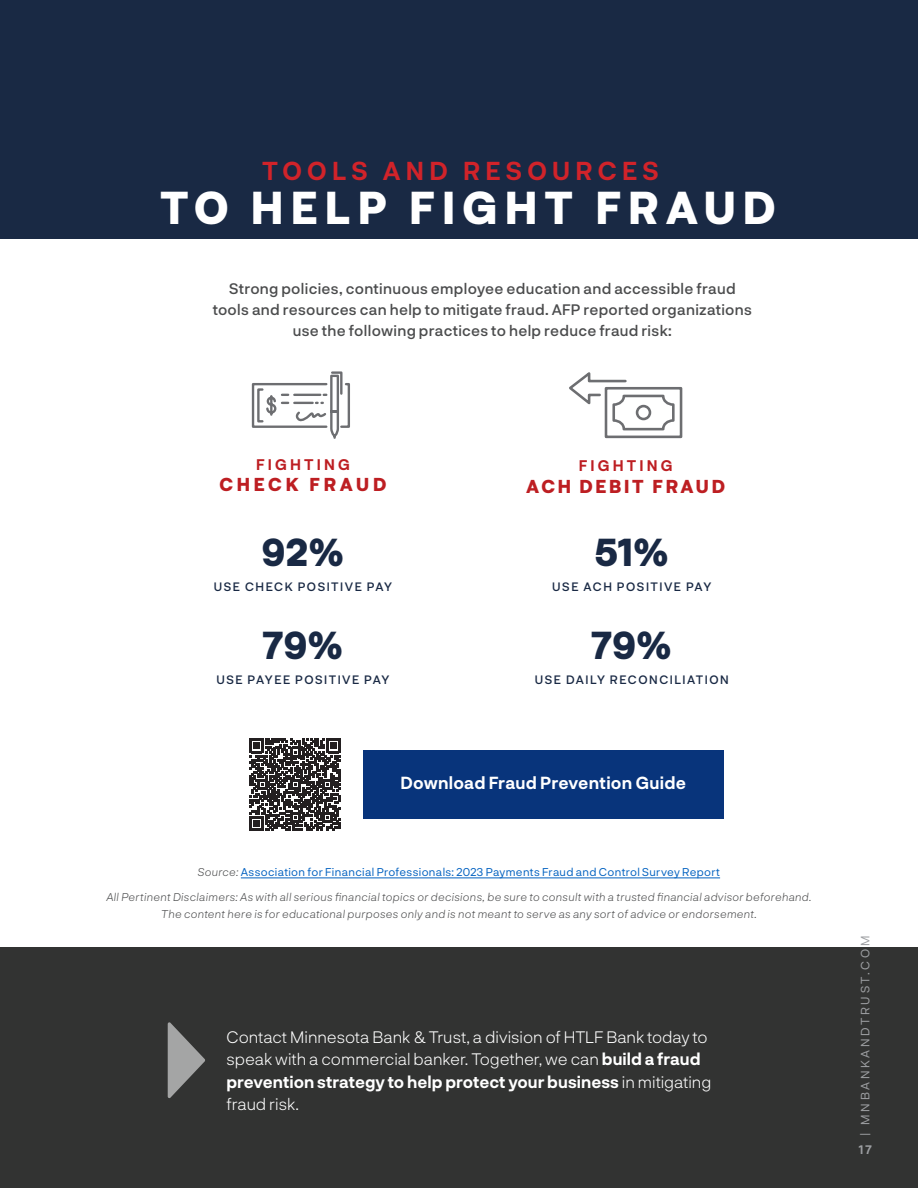
<style>
.page{position:relative;width:918px;height:1188px;background:#fff}
.page>*{position:absolute;margin:0;border:0;box-sizing:border-box;transform-origin:0 0}
.t1{font:800 44.4px "Neurial Grotesk";letter-spacing:.16em;color:#fff}
.Disclaimer_Text{font:800 37.5px "Neurial Grotesk";letter-spacing:.015em;color:#192944}
.t2{font:700 25.2px "Neurial Grotesk";letter-spacing:.21em;color:#d1232a}
.t3{font:800 18px "Neurial Grotesk";letter-spacing:.15em;color:#bd1e22}
.t4{font:800 18px "Neurial Grotesk";letter-spacing:.21em;color:#bd1e22}
.body_copy{font:700 17.1px "Neurial Grotesk";letter-spacing:.015em;color:#fff}
.body_copy-2{font:300 16.65px/22.5px "Neurial Grotesk";letter-spacing:-.005em;color:#fff}
.body_copy-3{font:500 15px/21px "Neurial Grotesk";letter-spacing:.02em;color:#4b4c4d;text-align:center}
.t5{font:700 15px "Neurial Grotesk";letter-spacing:.21em;color:#bd1e22}
.t6{font:500 12px "Neurial Grotesk";letter-spacing:.125em;color:#192944}
.t7{font:12px "Neurial Grotesk";letter-spacing:.225em;color:#9d9fa2}
.t8{font:700 12px "Neurial Grotesk";color:#9d9fa2}
.Disclaimer_Text-2{font:italic 300 11.25px/16.5px "Neurial Grotesk";letter-spacing:.03em;color:#4b4c4d;text-align:center}
.Disclaimer_Text-3{font:11.25px "Neurial Grotesk";letter-spacing:.03em;color:#0563c1}
.s1{font-weight:300;font-style:italic;color:#4b4c4d}
.s2{font-weight:700}
</style>
<div class="page">
<div style="left:363px;top:750px;width:360px;height:69px;background:#08347b"></div>
<div style="left:0;top:0;width:918px;height:239px;background:#192944"></div>
<div style="left:0;top:947px;width:918px;height:241px;background:#323332"></div>
<svg style="left:251px;top:371px;width:99px;height:68px"></svg>
<svg style="left:569px;top:372px;width:114px;height:67px"></svg>
<svg style="left:168px;top:1022px;width:37px;height:76px"></svg>
<hr style="left:241px;top:877px;width:479px;height:1px;background:#0563c1">
<svg style="left:249px;top:739px;width:92px;height:91px"></svg>
<p class="t2" style="left:262px;top:153px;width:398px">TOOLS AND RESOURCES</p>
<p class="t1" style="left:160px;top:175px;width:617px">TO HELP FIGHT FRAUD</p>
<p class="body_copy-3" style="left:213px;top:277px;width:541px">Strong policies, continuous employee education and accessible fraud tools and resources can help to mitigate fraud. AFP reported organizations use the following practices to help reduce fraud risk:</p>
<p class="t5" style="left:256px;top:453px;width:95px">FIGHTING</p>
<p class="t4" style="left:220px;top:471px;width:168px">CHECK FRAUD</p>
<p class="Disclaimer_Text" style="left:262px;top:525px;width:84px">92%</p>
<h3 class="t6" style="left:214px;top:578px;width:180px">USE CHECK POSITIVE PAY</h3>
<p class="Disclaimer_Text" style="left:263px;top:618px;width:82px">79%</p>
<h3 class="t6" style="left:216px;top:671px;width:175px">USE PAYEE POSITIVE PAY</h3>
<p class="t5" style="left:579px;top:455px;width:95px">FIGHTING</p>
<p class="t3" style="left:526px;top:473px;width:200px">ACH DEBIT FRAUD</p>
<p class="Disclaimer_Text" style="left:595px;top:525px;width:76px">51%</p>
<h3 class="t6" style="left:552px;top:578px;width:161px">USE ACH POSITIVE PAY</h3>
<p class="Disclaimer_Text" style="left:592px;top:618px;width:82px">79%</p>
<h3 class="t6" style="left:535px;top:671px;width:196px">USE DAILY RECONCILIATION</h3>
<p class="body_copy" style="left:400px;top:770px;width:287px">Download Fraud Prevention Guide</p>
<p class="Disclaimer_Text-3" style="left:198px;top:864px;width:524px"><span class="s1">Source:</span> Association for Financial Professionals: 2023 Payments Fraud and Control Survey Report</p>
<p class="Disclaimer_Text-2" style="left:106px;top:889px;width:707px">All Pertinent Disclaimers: As with all serious financial topics or decisions, be sure to consult with a trusted financial advisor beforehand.<br>The content here is for educational purposes only and is not meant to serve as any sort of advice or endorsement.</p>
<p class="body_copy-2" style="left:226px;top:1025px;width:486px">Contact Minnesota Bank &amp; Trust, a division of HTLF Bank today to speak with a commercial banker. Together, we can <span class="s2">build a fraud prevention strategy to help protect your business</span> in mitigating fraud risk.</p>
<p class="t7" style="left:857px;top:1136px;width:202px;rotate:-90deg">| MNBANKANDTRUST.COM</p>
<p class="t8" style="left:859px;top:1141px;width:14px">17</p>
</div>
